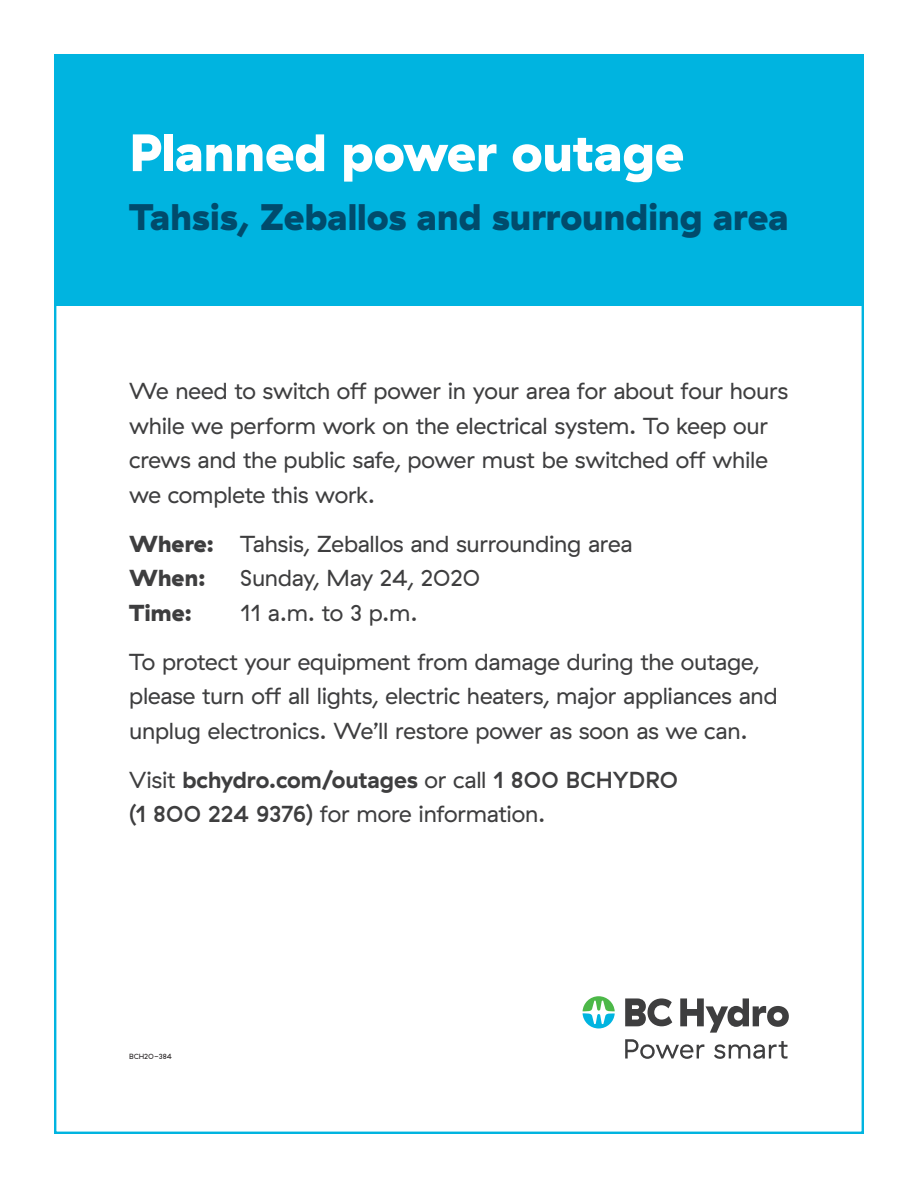
<style>
.page{position:relative;width:918px;height:1188px;background:#fff}
.page>*{position:absolute;margin:0;border:0;box-sizing:border-box;transform-origin:0 0}
.t1{font:900 52.5px "GT Haptik";letter-spacing:-.005em;color:#fff}
.t2{font:900 36.9px "GT Haptik";letter-spacing:-.005em;color:#004b6c}
.t3{font:23.1px/34.7px "GT Haptik";letter-spacing:-.01em;color:#3e3e3f}
.t4{font:900 23.1px "GT Haptik";color:#3e3e3f}
.t5{font:7.5px "GT Haptik";color:#231f20}
.s1{font-weight:900}
.s2{font-weight:700}
.s3{font-weight:500}
</style>
<div class="page">
<div style="left:54px;top:54px;width:810px;height:251px;background:#00b4e0"></div>
<svg style="left:583px;top:996px;width:32px;height:32px"></svg>
<svg style="left:625px;top:998px;width:47px;height:28px"></svg>
<svg style="left:680px;top:998px;width:109px;height:35px"></svg>
<svg style="left:625px;top:1039px;width:79px;height:20px"></svg>
<svg style="left:714px;top:1041px;width:74px;height:18px"></svg>
<h1 class="t1" style="left:129px;top:119px;width:557px">Planned power outage</h1>
<h2 class="t2" style="left:129px;top:193px;width:661px">Tahsis, Zeballos and surrounding area</h2>
<p class="t3" style="left:129px;top:374px;width:661px">We need to switch off power in your area for about four hours while we perform work on the electrical system. To keep our crews and the public safe, power must be switched off while we complete this work.</p>
<p class="t3" style="left:129px;top:527px;width:505px"><span class="s1">Where:</span> Tahsis, Zeballos and surrounding area<br><span class="s1">When:</span></p>
<p class="t3" style="left:240px;top:561px;width:242px">Sunday, May 24, 2020</p>
<p class="t4" style="left:129px;top:598px;width:64px">Time:</p>
<p class="t3" style="left:129px;top:589px;width:632px;line-height:48.6px;text-indent:111px">11 a.m. to 3 p.m.<br>To protect your equipment from damage during the outage,</p>
<p class="t3" style="left:129px;top:679px;width:650px">please turn off all lights, electric heaters, major appliances and unplug electronics. We’ll restore power as soon as we can.</p>
<p class="t3" style="left:129px;top:762px;width:550px">Visit <span class="s2">bchydro.com/outages</span> or call <span class="s3">1 800 BCHYDRO (1 800 224 9376)</span> for more information.</p>
<p class="t5" style="left:129px;top:1052px;width:44px">BCH20-384</p>
</div>
